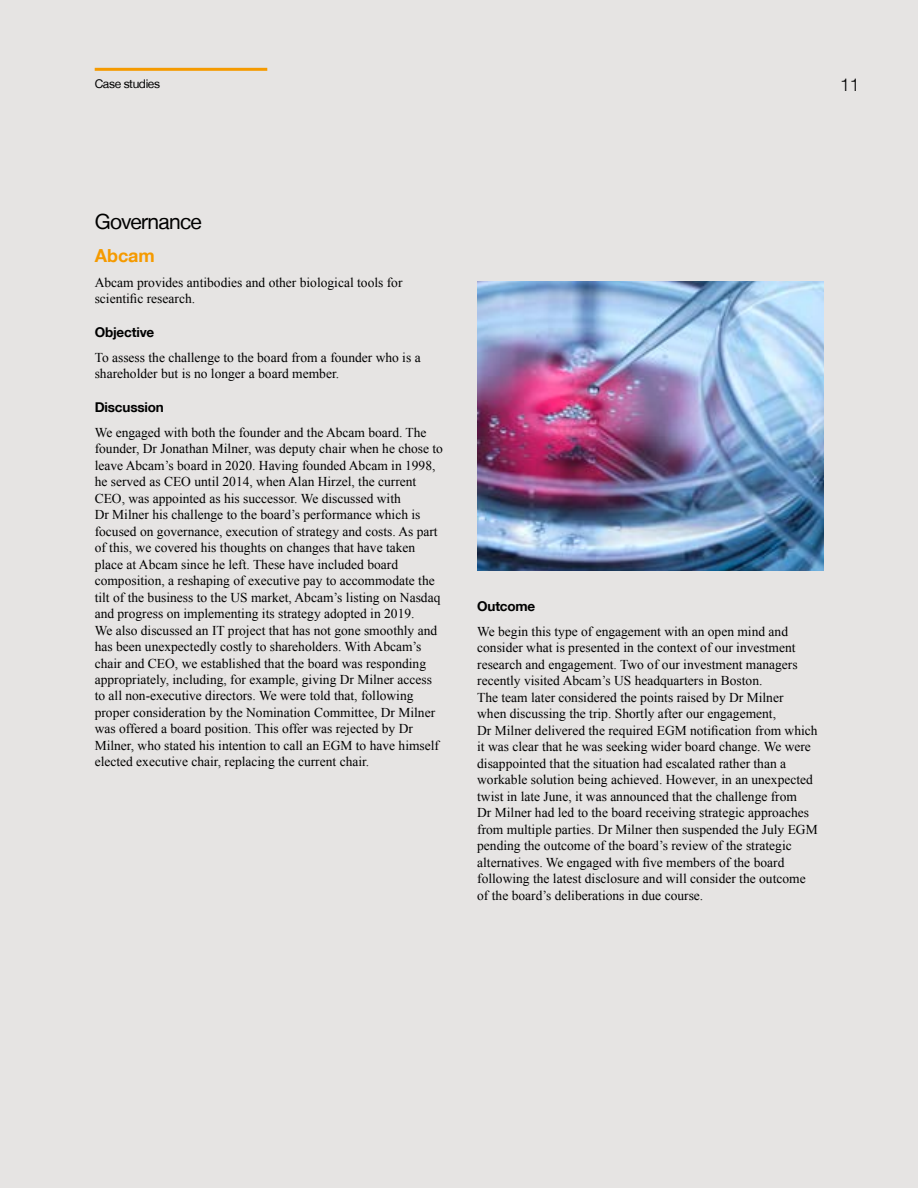
<style>
.page{position:relative;width:918px;height:1188px;background:#e6e4e3}
.page>*{position:absolute;margin:0;border:0;box-sizing:border-box;transform-origin:0 0}
.t1{font:21px "Helvetica Neue LT";letter-spacing:-.035em;color:#000}
.t2{font:700 18px "Helvetica Neue LT";color:#f59a00}
.t3{font:300 18px "Helvetica Neue LT";color:#000}
.t4{font:13.5px/16.5px "Times New Roman";color:#000}
.t5{font:700 13.5px "Helvetica Neue LT";letter-spacing:-.015em;color:#000}
.t6{font:12px "Helvetica Neue LT";letter-spacing:-.03em;color:#000}
</style>
<div class="page">
<img style="left:478px;top:282px;width:346px;height:289px">
<hr style="left:95px;top:68px;width:172px;height:3px;background:#f59a00">
<p class="t6" style="left:95px;top:76px;width:67px">Case studies</p>
<h2 class="t3" style="left:840px;top:73px;width:21px">11</h2>
<h1 class="t1" style="left:95px;top:209px;width:109px">Governance</h1>
<h2 class="t2" style="left:95px;top:244px;width:62px">Abcam</h2>
<p class="t4" style="left:95px;top:274px;width:309px">Abcam provides antibodies and other biological tools for scientific research.</p>
<p class="t5" style="left:95px;top:323px;width:61px">Objective</p>
<p class="t4" style="left:95px;top:349px;width:327px">To assess the challenge to the board from a founder who is a shareholder but is no longer a board member.</p>
<p class="t5" style="left:95px;top:398px;width:71px">Discussion</p>
<p class="t4" style="left:95px;top:424px;width:350px">We engaged with both the founder and the Abcam board. The founder, Dr Jonathan Milner, was deputy chair when he chose to leave Abcam’s board in 2020. Having founded Abcam in 1998, he served as CEO until 2014, when Alan Hirzel, the current CEO, was appointed as his successor. We discussed with<br>Dr Milner his challenge to the board’s performance which is focused on governance, execution of strategy and costs. As part of this, we covered his thoughts on changes that have taken place at Abcam since he left. These have included board composition, a reshaping of executive pay to accommodate the tilt of the business to the US market, Abcam’s listing on Nasdaq and progress on implementing its strategy adopted in 2019.<br>We also discussed an IT project that has not gone smoothly and has been unexpectedly costly to shareholders. With Abcam’s chair and CEO, we established that the board was responding appropriately, including, for example, giving Dr Milner access to all non-executive directors. We were told that, following proper consideration by the Nomination Committee, Dr Milner was offered a board position. This offer was rejected by Dr Milner, who stated his intention to call an EGM to have himself elected executive chair, replacing the current chair.</p>
<p class="t5" style="left:477px;top:598px;width:60px">Outcome</p>
<p class="t4" style="left:477px;top:623px;width:342px">We begin this type of engagement with an open mind and consider what is presented in the context of our investment research and engagement. Two of our investment managers recently visited Abcam’s US headquarters in Boston.<br>The team later considered the points raised by Dr Milner<br>when discussing the trip. Shortly after our engagement,<br>Dr Milner delivered the required EGM notification from which it was clear that he was seeking wider board change. We were disappointed that the situation had escalated rather than a workable solution being achieved. However, in an unexpected twist in late June, it was announced that the challenge from<br>Dr Milner had led to the board receiving strategic approaches from multiple parties. Dr Milner then suspended the July EGM pending the outcome of the board’s review of the strategic alternatives. We engaged with five members of the board following the latest disclosure and will consider the outcome of the board’s deliberations in due course.</p>
</div>
